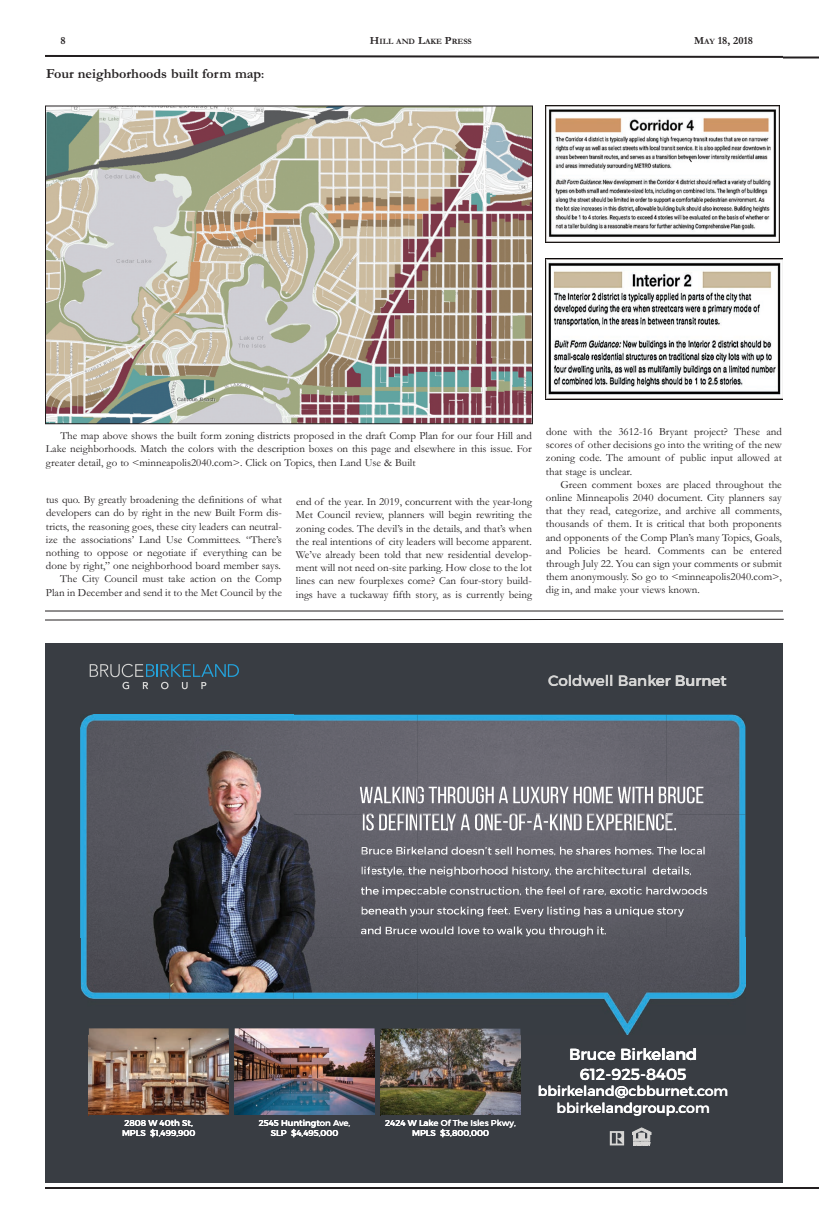
<style>
.page{position:relative;width:819px;height:1224px;background:#fff}
.page>*{position:absolute;margin:0;border:0;box-sizing:border-box;transform-origin:0 0}
.t1{font:16px/19.2px "Montserrat";color:#fff;text-align:center}
.t2{font:15px "Montserrat";color:#d6d6d5}
.t3{font:14px "Montserrat";color:#fff}
.t4{font:700 14px "Garamond";color:#231f20}
.t5{font:11px/13.2px "Garamond";color:#231f20;text-align:justify}
.t6{font:700 11px "Garamond";color:#231f20}
.t7{font:8.5px "Montserrat";color:#fff}
.t8{font:700 8.2px "Garamond";color:#231f20}
.s1{font-size:11px}
.s2{font-size:8.2px}
.s3{font-size:12px}
</style>
<div class="page">
<svg style="left:45px;top:55px;width:740px;height:4px"></svg>
<hr style="left:45px;top:1187px;width:739px;height:2px;background:#231f20">
<hr style="left:783px;top:1187px;width:36px;height:2px;background:#231f20">
<hr style="left:783px;top:56px;width:36px;height:2px;background:#231f20">
<svg style="left:45px;top:618px;width:739px;height:3px"></svg>
<div style="left:45px;top:643px;width:737px;height:540px;background:#393d43"></div>
<svg style="left:90px;top:664px;width:149px;height:25px"></svg>
<img style="left:89px;top:1035px;width:140px;height:80px">
<img style="left:235px;top:1035px;width:140px;height:80px">
<img style="left:381px;top:1035px;width:139px;height:80px">
<svg style="left:632px;top:1128px;width:19px;height:17px"></svg>
<svg style="left:610px;top:1131px;width:14px;height:14px"></svg>
<img style="left:81px;top:715px;width:664px;height:99px">
<img style="left:363px;top:813px;width:55px;height:1px">
<img style="left:360px;top:786px;width:182px;height:18px">
<img style="left:402px;top:787px;width:12px;height:16px">
<img style="left:360px;top:787px;width:13px;height:16px">
<img style="left:448px;top:813px;width:78px;height:1px">
<img style="left:457px;top:786px;width:27px;height:18px">
<img style="left:550px;top:813px;width:116px;height:1px">
<img style="left:542px;top:786px;width:42px;height:18px">
<img style="left:584px;top:786px;width:120px;height:18px">
<img style="left:677px;top:786px;width:26px;height:18px">
<img style="left:81px;top:814px;width:461px;height:123px">
<img style="left:406px;top:814px;width:136px;height:17px">
<img style="left:361px;top:926px;width:14px;height:8px">
<img style="left:375px;top:926px;width:35px;height:8px">
<svg style="left:416px;top:907px;width:2px;height:8px"></svg>
<img style="left:361px;top:906px;width:55px;height:11px">
<img style="left:361px;top:906px;width:54px;height:9px">
<img style="left:361px;top:895px;width:55px;height:2px">
<img style="left:361px;top:887px;width:55px;height:8px">
<img style="left:371px;top:866px;width:161px;height:11px">
<img style="left:383px;top:866px;width:35px;height:9px">
<svg style="left:361px;top:866px;width:11px;height:9px"></svg>
<img style="left:361px;top:846px;width:35px;height:9px">
<img style="left:396px;top:846px;width:146px;height:10px">
<img style="left:361px;top:847px;width:24px;height:8px">
<img style="left:495px;top:814px;width:31px;height:17px">
<svg style="left:418px;top:813px;width:30px;height:18px"></svg>
<img style="left:507px;top:926px;width:25px;height:11px">
<svg style="left:532px;top:926px;width:10px;height:11px"></svg>
<img style="left:487px;top:929px;width:20px;height:5px">
<svg style="left:467px;top:927px;width:20px;height:7px"></svg>
<img style="left:430px;top:926px;width:7px;height:8px">
<img style="left:437px;top:926px;width:30px;height:8px">
<svg style="left:411px;top:929px;width:19px;height:5px"></svg>
<svg style="left:527px;top:906px;width:15px;height:11px"></svg>
<img style="left:491px;top:907px;width:36px;height:8px">
<img style="left:447px;top:906px;width:14px;height:11px">
<img style="left:461px;top:906px;width:30px;height:11px">
<img style="left:418px;top:907px;width:29px;height:8px">
<img style="left:423px;top:887px;width:119px;height:9px">
<img style="left:476px;top:887px;width:66px;height:8px">
<img style="left:430px;top:887px;width:25px;height:8px">
<svg style="left:417px;top:889px;width:5px;height:6px"></svg>
<img style="left:481px;top:866px;width:40px;height:9px">
<img style="left:451px;top:846px;width:72px;height:9px">
<svg style="left:533px;top:814px;width:9px;height:16px"></svg>
<svg style="left:532px;top:869px;width:10px;height:6px"></svg>
<img style="left:542px;top:814px;width:203px;height:123px">
<img style="left:666px;top:814px;width:10px;height:16px">
<svg style="left:667px;top:909px;width:17px;height:8px"></svg>
<img style="left:667px;top:866px;width:22px;height:9px">
<svg style="left:697px;top:846px;width:9px;height:9px"></svg>
<img style="left:666px;top:846px;width:30px;height:9px">
<img style="left:81px;top:937px;width:664px;height:98px">
<img style="left:47px;top:108px;width:484px;height:314px">
<div style="left:45px;top:106px;width:488px;height:318px;border:1px solid #231f20"></div>
<img style="left:545px;top:106px;width:235px;height:136px">
<img style="left:545px;top:259px;width:238px;height:141px">
<hr style="left:45px;top:611px;width:738px;height:1px;background:#231f20">
<svg style="left:688px;top:157px;width:5px;height:6px"></svg>
<p class="t6" style="left:60px;top:34px;width:7px">8</p>
<p class="t8" style="left:370px;top:37px;width:103px"><span class="s1">H</span>ILL AND <span class="s1">L</span>AKE <span class="s1">P</span>RESS</p>
<p class="t6" style="left:694px;top:34px;width:61px">M<span class="s2">AY</span> 18, 2018</p>
<p class="t4" style="left:46px;top:65px;width:220px">Four neighborhoods built form map<span class="s3">:</span></p>
<p class="t5" style="left:46px;top:429px;width:488px;text-indent:15px">The map above shows the built form zoning districts proposed in the draft Comp Plan for our four Hill and Lake neighborhoods. Match the colors with the description boxes on this page and elsewhere in this issue. For greater detail, go to &lt;minneapolis2040.com&gt;. Click on Topics, then Land Use &amp; Built</p>
<p class="t5" style="left:46px;top:493px;width:238px;text-align:right">tus quo. By greatly broadening the definitions of what developers can do by right in the new Built Form dis&shy;tricts, the reasoning goes, these city leaders can neutral&shy;ize the associations’ Land Use Committees. “There’s nothing to oppose or negotiate if everything can be done by right,” one neighborhood board member says.<br>The City Council must take action on the Comp Plan in December and send it to the Met Council by the</p>
<p class="t5" style="left:296px;top:495px;width:238px">end of the year. In 2019, concurrent with the year-long Met Council review, planners will begin rewriting the zoning codes. The devil’s in the details, and that’s when the real intentions of city leaders will become apparent.<br>We’ve already been told that new residential develop&shy;ment will not need on-site parking. How close to the lot lines can new fourplexes come? Can four-story build&shy;ings have a tuckaway fifth story, as is currently being</p>
<p class="t5" style="left:546px;top:425px;width:238px">done with the 3612-16 Bryant project? These and scores of other decisions go into the writing of the new zoning code. The amount of public input allowed at that stage is unclear.</p>
<p class="t5" style="left:546px;top:477px;width:238px;text-indent:15px">Green comment boxes are placed throughout the online Minneapolis 2040 document. City planners say that they read, categorize, and archive all comments, thousands of them. It is critical that both proponents and opponents of the Comp Plan’s many Topics, Goals, and Policies be heard. Comments can be entered through July 22. You can sign your comments or submit them anonymously. So go to &lt;minneapolis2040.com&gt;, dig in, and make your views known.</p>
<h2 class="t2" style="left:548px;top:671px;width:180px">Coldwell Banker Burnet</h2>
<h1 class="t1" style="left:569px;top:1045px;width:129px">Bruce Birkeland<br>612-925-8405</h1>
<p class="t3" style="left:538px;top:1083px;width:192px">bbirkeland@cbburnet.com</p>
<p class="t7" style="left:125px;top:1118px;width:70px">2808 W 40th St,</p>
<p class="t7" style="left:122px;top:1128px;width:75px">MPLS $1,499,900</p>
<p class="t7" style="left:259px;top:1118px;width:93px">2545 Huntington Ave,</p>
<p class="t7" style="left:271px;top:1128px;width:69px">SLP $4,495,000</p>
<p class="t7" style="left:385px;top:1118px;width:132px">2424 W Lake Of The Isles Pkwy,</p>
<p class="t7" style="left:412px;top:1128px;width:78px">MPLS $3,800,000</p>
<p class="t3" style="left:556px;top:1100px;width:155px">bbirkelandgroup.com</p>
</div>
